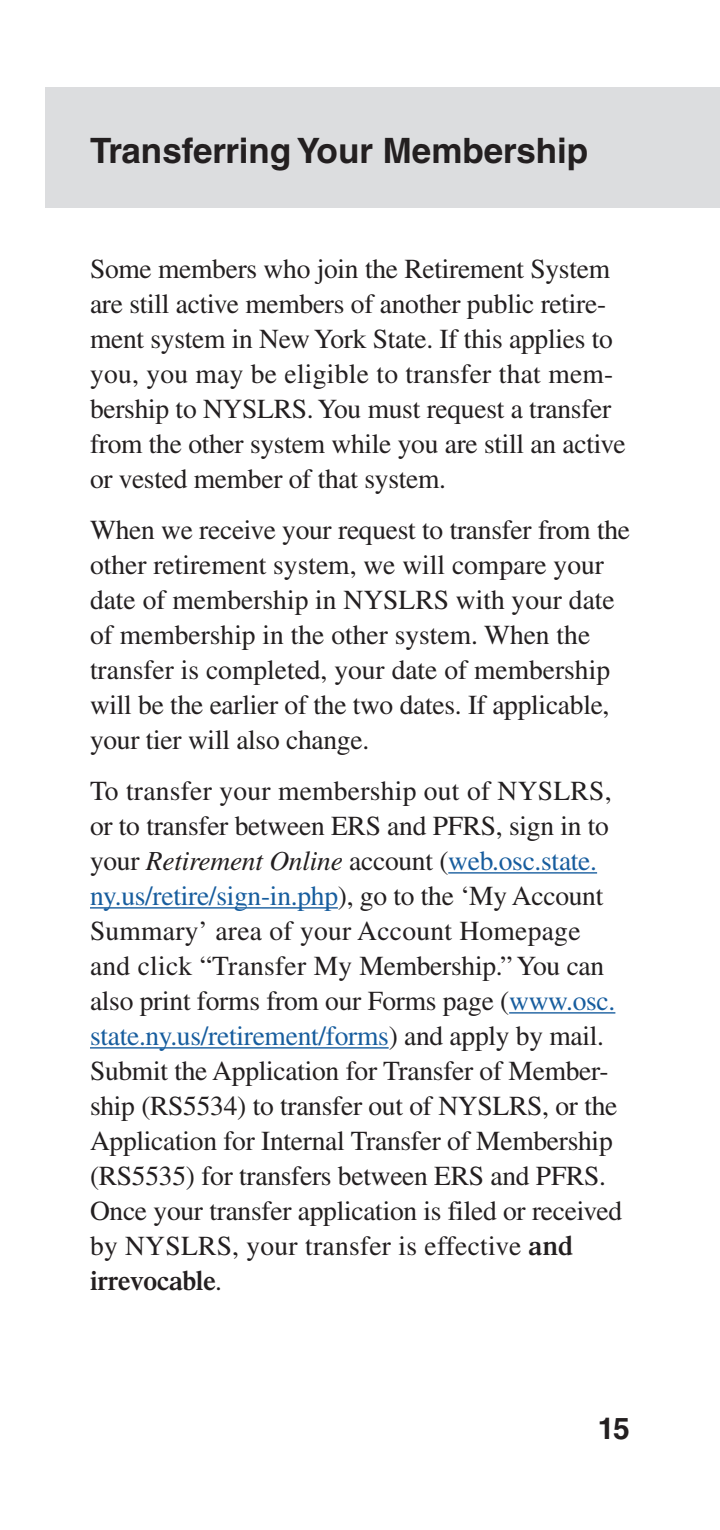
<style>
.page{position:relative;width:720px;height:1530px;background:#fff}
.page>*{position:absolute;margin:0;border:0;box-sizing:border-box;transform-origin:0 0}
.t1{font:700 35px "Helvetica LT Std";color:#231f20}
.t2{font:700 30px "Helvetica LT Std";color:#231f20}
.t3{font:27.5px/35px "Times LT Std";letter-spacing:-.01em;color:#231f20}
.s1{font-style:italic}
.s2{color:#175d9e}
.s3{font-weight:600}
</style>
<div class="page">
<div style="left:45px;top:88px;width:675px;height:120px;background:#dcdddf"></div>
<hr style="left:448px;top:872px;width:149px;height:2px;background:#175d9e">
<hr style="left:90px;top:907px;width:248px;height:2px;background:#175d9e">
<hr style="left:509px;top:1012px;width:106px;height:2px;background:#175d9e">
<hr style="left:90px;top:1047px;width:299px;height:2px;background:#175d9e">
<p class="t1" style="left:90px;top:129px;width:500px">Transferring Your Membership</p>
<p class="t3" style="left:90px;top:251px;width:537px">Some members who join the Retirement System are still active members of another public retire&shy;ment system in New York State. If this applies to you, you may be eligible to transfer that mem&shy;bership to NYSLRS. You must request a transfer from the other system while you are still an active or vested member of that system.</p>
<p class="t3" style="left:90px;top:512px;width:542px">When we receive your request to transfer from the other retirement system, we will compare your date of membership in NYSLRS with your date of membership in the other system. When the transfer is completed, your date of membership will be the earlier of the two dates. If applicable, your tier will also change.</p>
<p class="t3" style="left:90px;top:773px;width:534px">To transfer your membership out of NYSLRS, or to transfer between ERS and PFRS, sign in to your <span class="s1">Retirement Online</span> account (<span class="s2">web.osc.state. ny.us/retire/sign-in.php</span>), go to the ‘My Account Summary’ area of your Account Homepage and click “Transfer My Membership.” You can also print forms from our Forms page (<span class="s2">www.osc. state.ny.us/retirement/forms</span>) and apply by mail.<br>Submit the Application for Transfer of Member&shy;ship (RS5534) to transfer out of NYSLRS, or the Application for Internal Transfer of Membership (RS5535) for transfers between ERS and PFRS.<br>Once your transfer application is filed or received by NYSLRS, your transfer is effective <span class="s3">and irrevocable</span>.</p>
<p class="t2" style="left:598px;top:1410px;width:34px">15</p>
</div>
